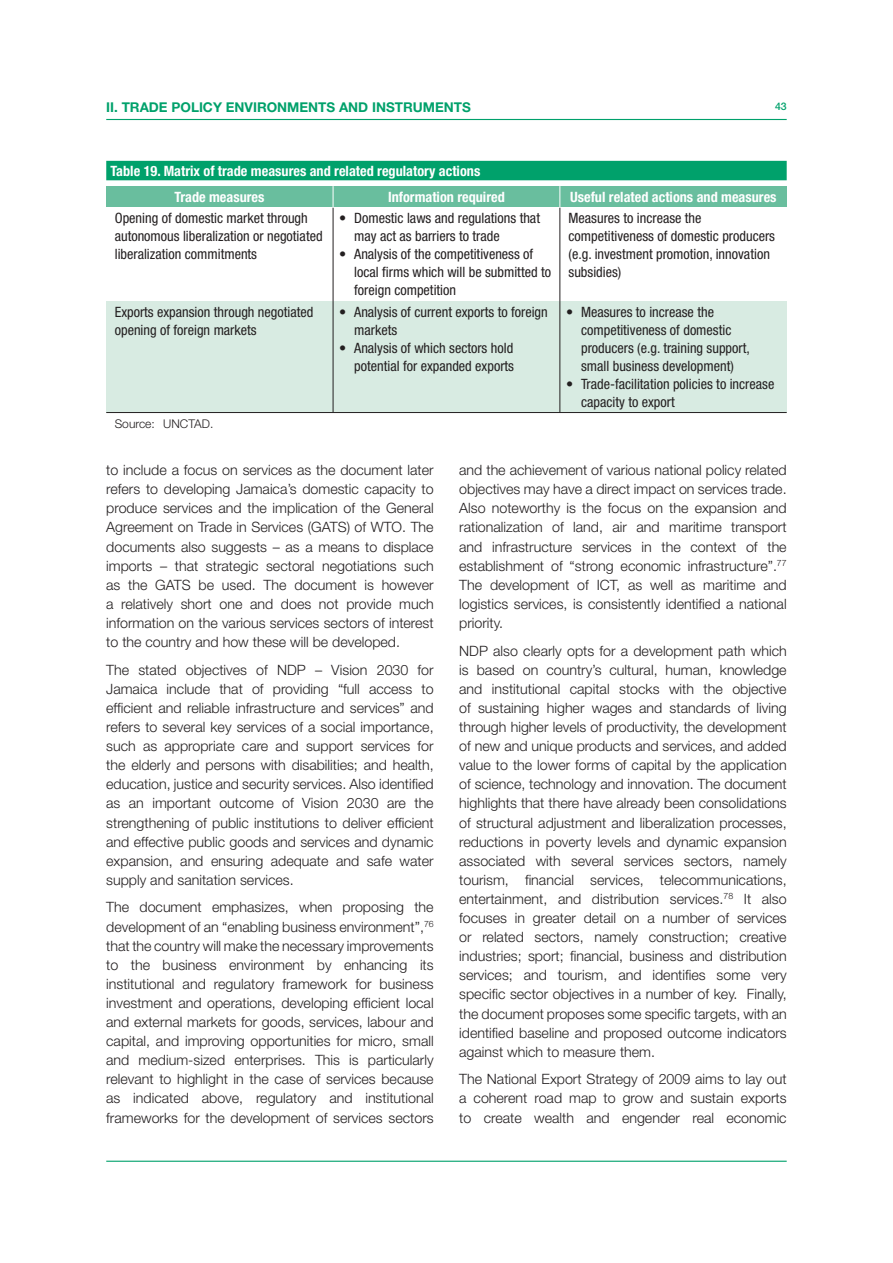
<style>
.page{position:relative;width:893px;height:1263px;background:#fff}
.page>*{position:absolute;margin:0;border:0;box-sizing:border-box;transform-origin:0 0}
.t1{font:300 14.25px/19px "Helvetica Neue LT Std";color:#231f20;text-align:justify}
.t2{font:condensed 14.25px/18px "Helvetica Neue LT Std";color:#231f20}
.t3{font:700 condensed 14.25px "Helvetica Neue LT Std";color:#fff}
.t4{font:700 13.5px "Helvetica Neue LT Std";color:#00a16b}
.t5{font:300 12px "Helvetica Neue LT Std";color:#231f20}
.t6{font:500 10.5px "Helvetica Neue LT Std";color:#00a16b}
</style>
<div class="page">
<hr style="left:106px;top:119px;width:681px;height:1px;background:#00a16b">
<hr style="left:106px;top:1161px;width:681px;height:1px;background:#00a16b">
<div style="left:106px;top:161px;width:681px;height:19px;background:#00a16b"></div>
<div style="left:106px;top:186px;width:681px;height:22px;background:#69be9e"></div>
<div style="left:106px;top:301px;width:681px;height:112px;background:#d8ebe2"></div>
<hr style="left:333px;top:208px;width:1px;height:93px;background:#231f20">
<hr style="left:560px;top:208px;width:1px;height:93px;background:#231f20">
<hr style="left:333px;top:301px;width:1px;height:111px;background:#231f20">
<hr style="left:560px;top:301px;width:1px;height:111px;background:#231f20">
<svg style="left:333px;top:186px;width:1px;height:22px"></svg>
<svg style="left:560px;top:186px;width:1px;height:22px"></svg>
<hr style="left:106px;top:412px;width:681px;height:1px;background:#231f20">
<p class="t4" style="left:106px;top:102px;width:366px">II. TRADE POLICY ENVIRONMENTS AND INSTRUMENTS</p>
<p class="t6" style="left:775px;top:100px;width:13px">43</p>
<p class="t3" style="left:110px;top:166px;width:371px">Table 19. Matrix of trade measures and related regulatory actions</p>
<p class="t3" style="left:175px;top:192px;width:91px">Trade measures</p>
<p class="t3" style="left:388px;top:192px;width:118px">Information required</p>
<p class="t3" style="left:570px;top:192px;width:208px">Useful related actions and measures</p>
<p class="t2" style="left:115px;top:211px;width:209px">Opening of domestic market through autonomous liberalization or negotiated liberalization commitments</p>
<p class="t2" style="left:354px;top:211px;width:198px">Domestic laws and regulations that may act as barriers to trade<br>Analysis of the competitiveness of local firms which will be submitted to foreign competition</p>
<p class="t2" style="left:568px;top:211px;width:208px">Measures to increase the competitiveness of domestic producers (e.g. investment promotion, innovation subsidies)</p>
<p class="t2" style="left:115px;top:304px;width:200px">Exports expansion through negotiated opening of foreign markets</p>
<p class="t2" style="left:354px;top:304px;width:195px">Analysis of current exports to foreign markets<br>Analysis of which sectors hold potential for expanded exports</p>
<p class="t2" style="left:581px;top:304px;width:195px">Measures to increase the competitiveness of domestic producers (e.g. training support, small business development)<br>Trade-facilitation policies to increase capacity to export</p>
<p class="t5" style="left:115px;top:419px;width:100px">Source: UNCTAD.</p>
<p class="t1" style="left:106px;top:462px;width:329px">to include a focus on services as the document later refers to developing Jamaica’s domestic capacity to produce services and the implication of the General Agreement on Trade in Services (GATS) of WTO. The documents also suggests – as a means to displace imports – that strategic sectoral negotiations such as the GATS be used. The document is however a relatively short one and does not provide much information on the various services sectors of interest to the country and how these will be developed.</p>
<p class="t1" style="left:106px;top:661px;width:329px">The stated objectives of NDP – Vision 2030 for Jamaica include that of providing “full access to efficient and reliable infrastructure and services” and refers to several key services of a social importance, such as appropriate care and support services for the elderly and persons with disabilities; and health, education, justice and security services. Also identified as an important outcome of Vision 2030 are the strengthening of public institutions to deliver efficient and effective public goods and services and dynamic expansion, and ensuring adequate and safe water supply and sanitation services.</p>
<p class="t1" style="left:106px;top:899px;width:329px">The document emphasizes, when proposing the development of an “enabling business environment”,<sup>76 </sup>that the country will make the necessary improvements to the business environment by enhancing its institutional and regulatory framework for business investment and operations, developing efficient local and external markets for goods, services, labour and capital, and improving opportunities for micro, small and medium-sized enterprises. This is particularly relevant to highlight in the case of services because as indicated above, regulatory and institutional frameworks for the development of services sectors</p>
<p class="t1" style="left:459px;top:462px;width:329px">and the achievement of various national policy related objectives may have a direct impact on services trade.<br>Also noteworthy is the focus on the expansion and rationalization of land, air and maritime transport and infrastructure services in the context of the establishment of “strong economic infrastructure”.<sup>77<br></sup>The development of ICT, as well as maritime and logistics services, is consistently identified a national priority.</p>
<p class="t1" style="left:459px;top:642px;width:329px">NDP also clearly opts for a development path which is based on country’s cultural, human, knowledge and institutional capital stocks with the objective of sustaining higher wages and standards of living through higher levels of productivity, the development of new and unique products and services, and added value to the lower forms of capital by the application of science, technology and innovation. The document highlights that there have already been consolidations of structural adjustment and liberalization processes, reductions in poverty levels and dynamic expansion associated with several services sectors, namely tourism, financial services, telecommunications, entertainment, and distribution services.<sup>78</sup> It also focuses in greater detail on a number of services or related sectors, namely construction; creative industries; sport; financial, business and distribution services; and tourism, and identifies some very specific sector objectives in a number of key. Finally, the document proposes some specific targets, with an identified baseline and proposed outcome indicators against which to measure them.</p>
<p class="t1" style="left:459px;top:1071px;width:329px">The National Export Strategy of 2009 aims to lay out a coherent road map to grow and sustain exports to create wealth and engender real economic</p>
</div>
